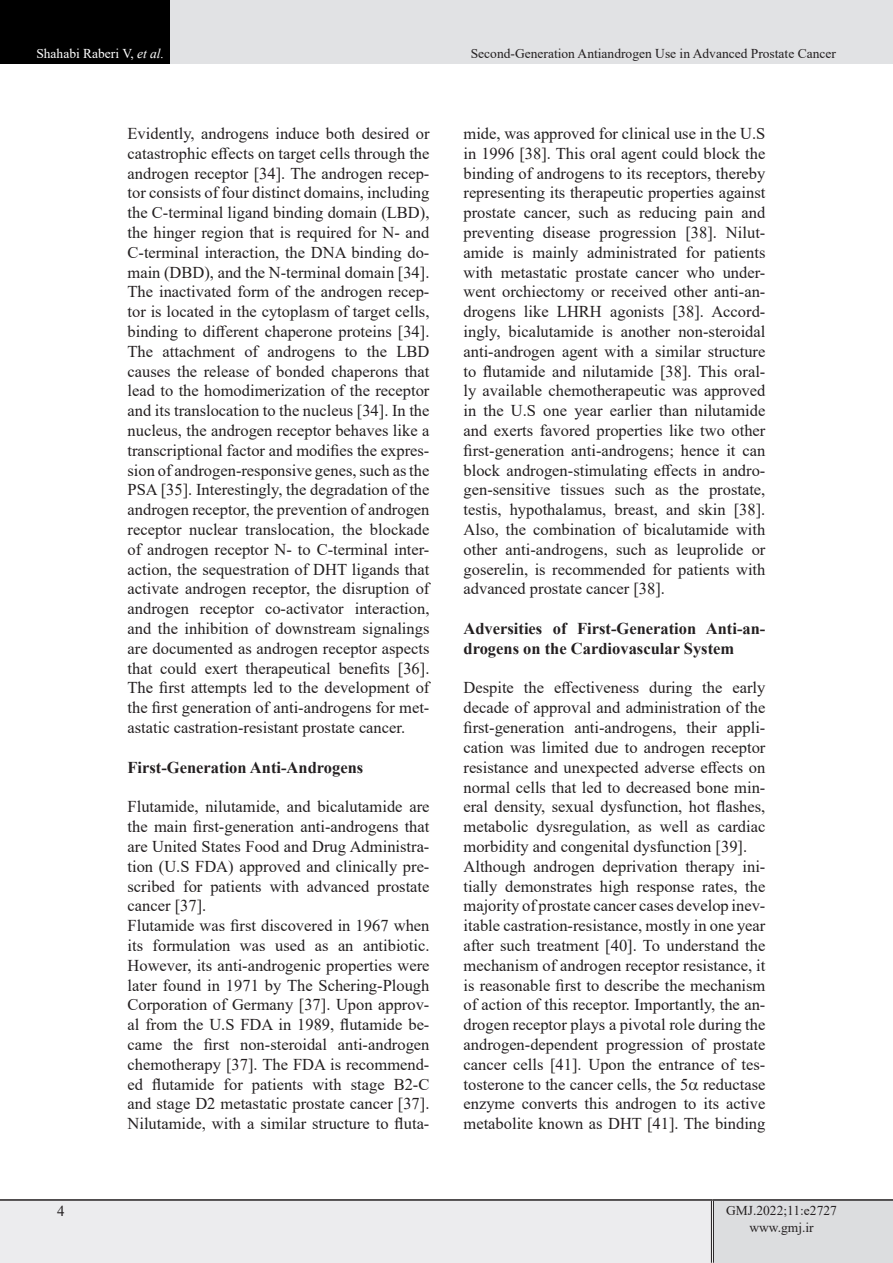
<style>
.page{position:relative;width:893px;height:1263px;background:#fff}
.page>*{position:absolute;margin:0;border:0;box-sizing:border-box;transform-origin:0 0}
.Body{font:16.5px/19.8px "Times New Roman";color:#231f20;text-align:justify}
.Body-2{font:700 16.5px/19.8px "Times New Roman";color:#231f20}
.t1{font:15px "Times New Roman";color:#231f20}
.lllllllllllllll{font:13.5px "Times New Roman";color:#231f20}
.t2{font:13.5px "Times New Roman";color:#fff}
.s1{font-style:italic}
</style>
<div class="page">
<div style="left:0;top:1200px;width:712px;height:63px;background:#ececee"></div>
<div style="left:712px;top:1200px;width:181px;height:63px;background:#dcdddf"></div>
<hr style="left:711px;top:1201px;width:3px;height:62px;background:#fff">
<hr style="left:711px;top:1201px;width:1px;height:62px;background:#231f20">
<hr style="left:713px;top:1201px;width:1px;height:62px;background:#231f20">
<hr style="left:0;top:1199px;width:712px;height:2px;background:#231f20">
<hr style="left:712px;top:1199px;width:181px;height:2px;background:#231f20">
<div style="left:0;top:0;width:170px;height:64px;background:#000"></div>
<div style="left:170px;top:0;width:723px;height:64px;background:#e1e2e4"></div>
<p class="t2" style="left:36px;top:44px;width:129px">Shahabi Raberi V, <span class="s1">et al.</span></p>
<p class="lllllllllllllll" style="left:471px;top:44px;width:367px">Second-Generation Antiandrogen Use in Advanced Prostate Cancer</p>
<p class="Body" style="left:128px;top:123px;width:303px">Evidently, androgens induce both desired or catastrophic effects on target cells through the androgen receptor [34]. The androgen recep&shy;tor consists of four distinct domains, including the C-terminal ligand binding domain (LBD), the hinger region that is required for N- and C-terminal interaction, the DNA binding do&shy;main (DBD), and the N-terminal domain [34].<br>The inactivated form of the androgen recep&shy;tor is located in the cytoplasm of target cells, binding to different chaperone proteins [34].<br>The attachment of androgens to the LBD causes the release of bonded chaperons that lead to the homodimerization of the receptor and its translocation to the nucleus [34]. In the nucleus, the androgen receptor behaves like a transcriptional factor and modifies the expres&shy;sion of androgen-responsive genes, such as the PSA [35]. Interestingly, the degradation of the androgen receptor, the prevention of androgen receptor nuclear translocation, the blockade of androgen receptor N- to C-terminal inter&shy;action, the sequestration of DHT ligands that activate androgen receptor, the disruption of androgen receptor co-activator interaction, and the inhibition of downstream signalings are documented as androgen receptor aspects that could exert therapeutical benefits [36].<br>The first attempts led to the development of the first generation of anti-androgens for met&shy;astatic castration-resistant prostate cancer.</p>
<p class="Body-2" style="left:128px;top:757px;width:237px">First-Generation Anti-Androgens</p>
<p class="Body" style="left:128px;top:796px;width:303px">Flutamide, nilutamide, and bicalutamide are the main first-generation anti-androgens that are United States Food and Drug Administra&shy;tion (U.S FDA) approved and clinically pre&shy;scribed for patients with advanced prostate cancer [37].</p>
<p class="Body" style="left:128px;top:915px;width:303px">Flutamide was first discovered in 1967 when its formulation was used as an antibiotic.<br>However, its anti-androgenic properties were later found in 1971 by The Schering-Plough Corporation of Germany [37]. Upon approv&shy;al from the U.S FDA in 1989, flutamide be&shy;came the first non-steroidal anti-androgen chemotherapy [37]. The FDA is recommend&shy;ed flutamide for patients with stage B2-C and stage D2 metastatic prostate cancer [37].<br>Nilutamide, with a similar structure to fluta-</p>
<p class="Body" style="left:463px;top:123px;width:303px">mide, was approved for clinical use in the U.S in 1996 [38]. This oral agent could block the binding of androgens to its receptors, thereby representing its therapeutic properties against prostate cancer, such as reducing pain and preventing disease progression [38]. Nilut&shy;amide is mainly administrated for patients with metastatic prostate cancer who under&shy;went orchiectomy or received other anti-an&shy;drogens like LHRH agonists [38]. Accord&shy;ingly, bicalutamide is another non-steroidal anti-androgen agent with a similar structure to flutamide and nilutamide [38]. This oral&shy;ly available chemotherapeutic was approved in the U.S one year earlier than nilutamide and exerts favored properties like two other first-generation anti-androgens; hence it can block androgen-stimulating effects in andro&shy;gen-sensitive tissues such as the prostate, testis, hypothalamus, breast, and skin [38].<br>Also, the combination of bicalutamide with other anti-androgens, such as leuprolide or goserelin, is recommended for patients with advanced prostate cancer [38].</p>
<p class="Body-2" style="left:463px;top:618px;width:303px">Adversities of First-Generation Anti-an&shy;drogens on the Cardiovascular System</p>
<p class="Body" style="left:463px;top:677px;width:303px">Despite the effectiveness during the early decade of approval and administration of the first-generation anti-androgens, their appli&shy;cation was limited due to androgen receptor resistance and unexpected adverse effects on normal cells that led to decreased bone min&shy;eral density, sexual dysfunction, hot flashes, metabolic dysregulation, as well as cardiac morbidity and congenital dysfunction [39].</p>
<p class="Body" style="left:463px;top:856px;width:303px">Although androgen deprivation therapy ini&shy;tially demonstrates high response rates, the majority of prostate cancer cases develop inev&shy;itable castration-resistance, mostly in one year after such treatment [40]. To understand the mechanism of androgen receptor resistance, it is reasonable first to describe the mechanism of action of this receptor. Importantly, the an&shy;drogen receptor plays a pivotal role during the androgen-dependent progression of prostate cancer cells [41]. Upon the entrance of tes&shy;tosterone to the cancer cells, the 5 reductase enzyme converts this androgen to its active metabolite known as DHT [41]. The binding</p>
<p class="t1" style="left:57px;top:1201px;width:9px">4</p>
<p class="lllllllllllllll" style="left:726px;top:1201px;width:112px">GMJ.2022;11:e2727</p>
<p class="lllllllllllllll" style="left:749px;top:1217px;width:66px">www.gmj.ir</p>
</div>
